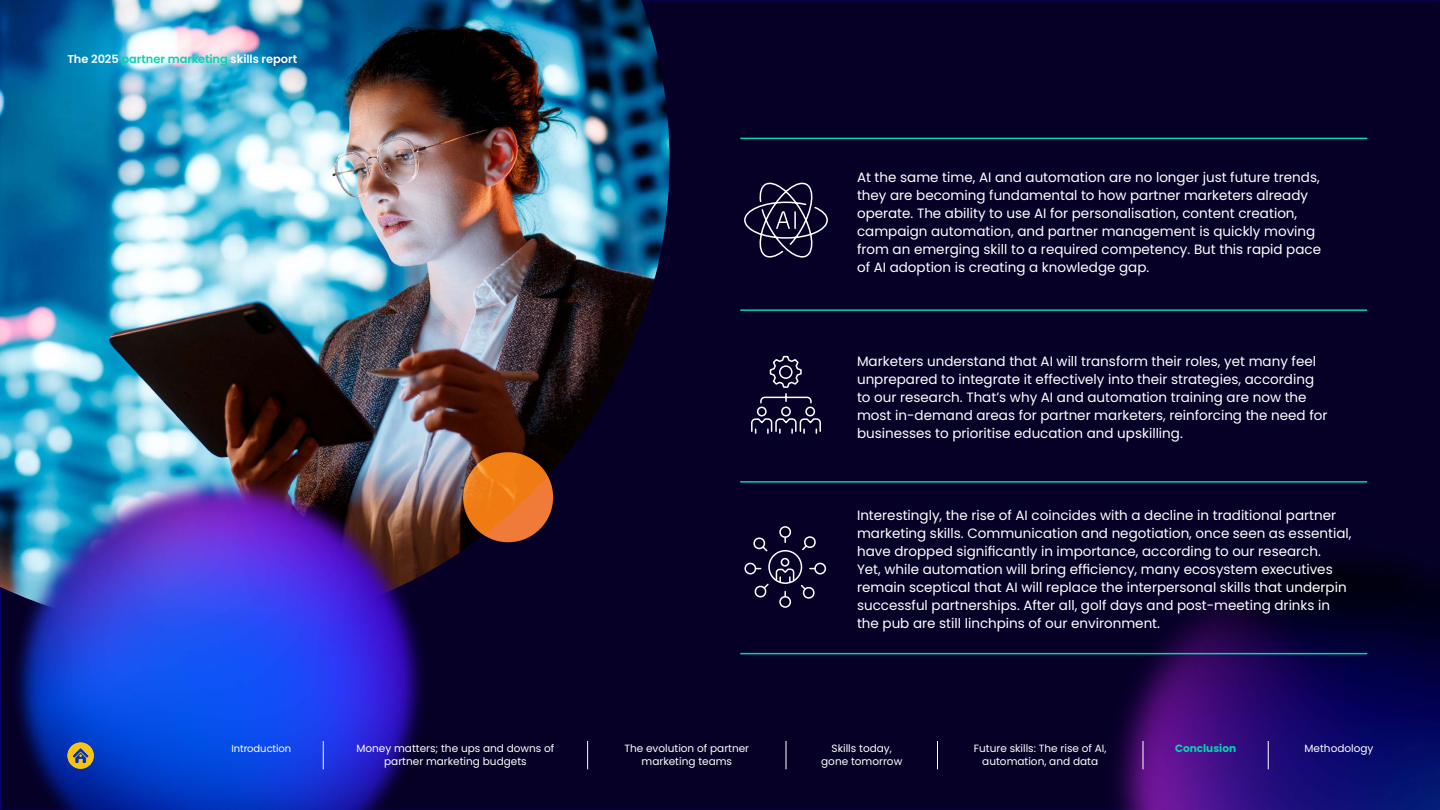
<style>
.page{position:relative;width:1440px;height:810px;background:#fff}
.page>*{position:absolute;margin:0;border:0;box-sizing:border-box;transform-origin:0 0}
.t1{font:13.5px/18px "Poppins";color:#fff}
.t2{font:600 11.4px "Poppins";letter-spacing:-.005em;color:#fff}
.t3{font:10.5px/12.8px "Poppins";color:#fff;text-align:center}
.t4{font:700 10.5px "Poppins";color:#03d5b0}
.t5{font:9.98px "Poppins";letter-spacing:-.005em;color:#fff}
.s1{color:#03d5b0}
</style>
<div class="page">
<div style="left:593px;top:0;width:847px;height:810px;background:#060027"></div>
<img style="left:994px;top:366px;width:446px;height:444px">
<hr style="left:740px;top:138px;width:627px;height:1px;background:#03d5b0">
<hr style="left:740px;top:309px;width:627px;height:2px;background:#03d5b0">
<hr style="left:740px;top:481px;width:627px;height:2px;background:#03d5b0">
<hr style="left:740px;top:653px;width:627px;height:1px;background:#03d5b0">
<img style="left:0;top:0;width:670px;height:613px">
<img style="left:0;top:310px;width:593px;height:500px">
<svg style="left:743px;top:178px;width:86px;height:85px;background:#241f41"></svg>
<svg style="left:750px;top:355px;width:72px;height:80px;background:#231e40"></svg>
<div style="left:781px;top:558px;width:8px;height:9px;border:2px solid #fff;border-radius:50%"></div>
<div style="left:768px;top:550px;width:34px;height:34px;border:2px solid #fff;border-radius:50%"></div>
<div style="left:779px;top:596px;width:12px;height:12px;border:2px solid #fff;border-radius:50%"></div>
<div style="left:779px;top:526px;width:12px;height:12px;border:2px solid #fff;border-radius:50%"></div>
<div style="left:744px;top:563px;width:12px;height:11px;border:2px solid #fff;border-radius:50%"></div>
<div style="left:814px;top:563px;width:12px;height:11px;border:2px solid #fff;border-radius:50%"></div>
<svg style="left:801px;top:534px;width:17px;height:18px"></svg>
<svg style="left:752px;top:536px;width:17px;height:17px"></svg>
<svg style="left:753px;top:568px;width:63px;height:33px;background:#2b2647"></svg>
<svg style="left:323px;top:741px;width:1px;height:28px"></svg>
<svg style="left:587px;top:741px;width:1px;height:28px"></svg>
<svg style="left:786px;top:741px;width:1px;height:28px"></svg>
<svg style="left:937px;top:741px;width:1px;height:28px"></svg>
<svg style="left:1143px;top:741px;width:1px;height:28px"></svg>
<svg style="left:1268px;top:741px;width:1px;height:28px"></svg>
<svg style="left:67px;top:742px;width:27px;height:27px"></svg>
<p class="t2" style="left:68px;top:53px;width:231px">The 2025 <span class="s1">partner marketing</span> skills report</p>
<p class="t1" style="left:857px;top:169px;width:466px">At the same time, AI and automation are no longer just future trends, they are becoming fundamental to how partner marketers already operate. The ability to use AI for personalisation, content creation, campaign automation, and partner management is quickly moving from an emerging skill to a required competency. But this rapid pace of AI adoption is creating a knowledge gap.</p>
<p class="t1" style="left:857px;top:352px;width:472px">Marketers understand that AI will transform their roles, yet many feel unprepared to integrate it effectively into their strategies, according to our research. That’s why AI and automation training are now the most in-demand areas for partner marketers, reinforcing the need for businesses to prioritise education and upskilling.</p>
<p class="t1" style="left:857px;top:506px;width:496px">Interestingly, the rise of AI coincides with a decline in traditional partner marketing skills. Communication and negotiation, once seen as essential, have dropped significantly in importance, according to our research.<br>Yet, while automation will bring efficiency, many ecosystem executives remain sceptical that AI will replace the interpersonal skills that underpin successful partnerships. After all, golf days and post-meeting drinks in the pub are still linchpins of our environment.</p>
<p class="t5" style="left:231px;top:743px;width:61px">Introduction</p>
<p class="t3" style="left:356px;top:742px;width:200px">Money matters; the ups and downs of partner marketing budgets</p>
<p class="t3" style="left:624px;top:742px;width:126px">The evolution of partner marketing teams</p>
<p class="t3" style="left:821px;top:742px;width:83px">Skills today, gone tomorrow</p>
<p class="t3" style="left:974px;top:742px;width:134px">Future skills: The rise of AI, automation, and data</p>
<p class="t4" style="left:1175px;top:742px;width:63px">Conclusion</p>
<p class="t3" style="left:1305px;top:742px;width:70px">Methodology</p>
</div>
